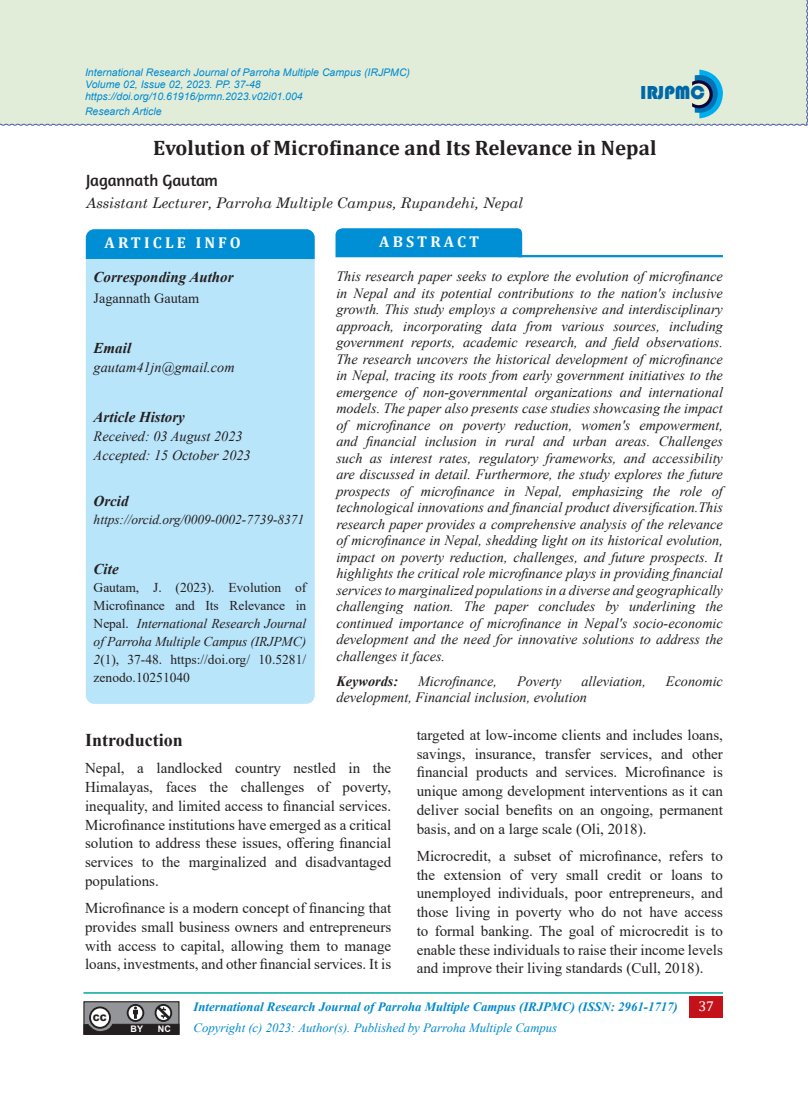
<style>
.page{position:relative;width:808px;height:1106px;background:#fff}
.page>*{position:absolute;margin:0;border:0;box-sizing:border-box;transform-origin:0 0}
.head{font:700 21px "Cambria";color:#231f20}
.t1{font:19.35px "Bauhaus 93";color:#0067a7}
.t2{font:700 18px "Times New Roman";color:#231f20}
.Writer{font:16.5px "Amaranth";color:#231f20}
.info{font:700 15.75px "Cambria";letter-spacing:.2em;color:#fff}
.T{font:15px/18.8px "Times New Roman";color:#231f20;text-align:justify}
.coss2{font:italic 700 15px "Times New Roman";color:#231f20}
.cros{font:italic 700 15px "Times New Roman";color:#231f20}
.degignation{font:italic 14.55px "Century Schoolbook";color:#231f20}
.abstract{font:italic 14.25px/16.5px "Times New Roman";color:#231f20;text-align:justify}
.abstract-2{font:14.25px "Times New Roman";color:#231f20}
.abstract-3{font:italic 700 14.25px "Times New Roman";color:#231f20}
.t3{font:14.25px "Cambria";color:#fff}
.t4{font:13.5px/18px "Times New Roman";color:#231f20;text-align:justify}
.abstract-4{font:italic 13.5px "Times New Roman";letter-spacing:-.005em;color:#231f20}
.t5{font:italic 700 12.75px "Times New Roman";color:#0089cf}
.t6{font:italic 12.75px "Times New Roman";color:#0089cf}
.t7{font:italic 10.5px/12px "Arial";color:#0089cf}
.t8{font:700 9px "Arial";color:#fff}
.t9{font:900 9px "Arial";color:#231f20}
.s1{font-style:italic}
</style>
<div class="page">
<div style="left:0;top:0;width:808px;height:126px;background:#e2edd9"></div>
<div style="left:689px;top:996px;width:34px;height:21px;background:#c4121a"></div>
<hr style="left:83px;top:992px;width:640px;height:1px;background:#00a99d">
<div style="left:83px;top:1001px;width:96px;height:33px;background:#484a49"></div>
<svg style="left:83px;top:1002px;width:97px;height:33px;background:#717071"></svg>
<svg style="left:692px;top:70px;width:31px;height:48px"></svg>
<div style="left:688px;top:83px;width:21px;height:22px;background:#eaefd0;border-radius:50%"></div>
<div style="left:86px;top:229px;width:229px;height:475px;background:#b9e5fa;border-radius:9px"></div>
<div style="left:86px;top:229px;width:229px;height:29px;background:#008fd5"></div>
<hr style="left:518px;top:255px;width:205px;height:2px;background:#008fd5">
<div style="left:335px;top:228px;width:187px;height:29px;background:#008fd5"></div>
<p class="t7" style="left:85px;top:67px;width:327px">International Research Journal of Parroha Multiple Campus (IRJPMC)<br>Volume 02, Issue 02, 2023. PP. 37-48 https://doi.org/10.61916/prmn.2023.v02i01.004</p>
<p class="t7" style="left:85px;top:105px;width:78px">Research Article</p>
<h2 class="t1" style="left:640px;top:82px;width:66px">IRJPMC</h2>
<p class="head" style="left:153px;top:133px;width:505px">Evolution of Microfinance and Its Relevance in Nepal</p>
<p class="Writer" style="left:86px;top:170px;width:133px">Jagannath Gautam</p>
<p class="degignation" style="left:86px;top:192px;width:438px">Assistant Lecturer, Parroha Multiple Campus, Rupandehi, Nepal</p>
<p class="info" style="left:105px;top:232px;width:138px">ARTICLE INFO</p>
<p class="info" style="left:379px;top:231px;width:101px">ABSTRACT</p>
<p class="cros" style="left:94px;top:266px;width:141px">Corresponding Author</p>
<p class="abstract-2" style="left:94px;top:288px;width:107px">Jagannath Gautam</p>
<p class="coss2" style="left:94px;top:338px;width:39px">Email</p>
<p class="abstract" style="left:94px;top:358px;width:142px">gautam41jn@gmail.com</p>
<p class="coss2" style="left:94px;top:407px;width:93px">Article History</p>
<p class="abstract" style="left:94px;top:427px;width:150px">Received: 03 August 2023</p>
<p class="abstract" style="left:94px;top:446px;width:159px">Accepted: 15 October 2023</p>
<p class="coss2" style="left:94px;top:490px;width:36px">Orcid</p>
<p class="abstract-4" style="left:94px;top:510px;width:212px">https://orcid.org/0009-0002-7739-8371</p>
<p class="coss2" style="left:94px;top:559px;width:27px">Cite</p>
<p class="t4" style="left:94px;top:578px;width:214px">Gautam, J. (2023). Evolution of Microfinance and Its Relevance in Nepal. <span class="s1">International Research Journal of Parroha Multiple Campus (IRJPMC)<br>2</span>(1), 37-48. https://doi.org/ 10.5281/ zenodo.10251040</p>
<p class="abstract" style="left:336px;top:268px;width:388px">This research paper seeks to explore the evolution of microfinance in Nepal and its potential contributions to the nation's inclusive growth. This study employs a comprehensive and interdisciplinary approach, incorporating data from various sources, including government reports, academic research, and field observations.<br>The research uncovers the historical development of microfinance in Nepal, tracing its roots from early government initiatives to the emergence of non-governmental organizations and international models. The paper also presents case studies showcasing the impact of microfinance on poverty reduction, women's empowerment, and financial inclusion in rural and urban areas. Challenges such as interest rates, regulatory frameworks, and accessibility are discussed in detail. Furthermore, the study explores the future prospects of microfinance in Nepal, emphasizing the role of technological innovations and financial product diversification.This research paper provides a comprehensive analysis of the relevance of microfinance in Nepal, shedding light on its historical evolution, impact on poverty reduction, challenges, and future prospects. It highlights the critical role microfinance plays in providing financial services to marginalized populations in a diverse and geographically challenging nation. The paper concludes by underlining the continued importance of microfinance in Nepal's socio-economic development and the need for innovative solutions to address the challenges it faces.</p>
<p class="abstract-3" style="left:336px;top:671px;width:63px">Keywords:</p>
<p class="abstract" style="left:418px;top:672px;width:81px">Microfinance,</p>
<p class="abstract" style="left:517px;top:672px;width:46px">Poverty</p>
<p class="abstract" style="left:581px;top:672px;width:66px">alleviation,</p>
<p class="abstract" style="left:666px;top:672px;width:58px">Economic</p>
<p class="abstract" style="left:336px;top:689px;width:252px">development, Financial inclusion, evolution</p>
<p class="t2" style="left:85px;top:727px;width:99px">Introduction</p>
<p class="T" style="left:85px;top:758px;width:308px">Nepal, a landlocked country nestled in the Himalayas, faces the challenges of poverty, inequality, and limited access to financial services.<br>Microfinance institutions have emerged as a critical solution to address these issues, offering financial services to the marginalized and disadvantaged populations.</p>
<p class="T" style="left:85px;top:898px;width:308px">Microfinance is a modern concept of financing that provides small business owners and entrepreneurs with access to capital, allowing them to manage loans, investments, and other financial services. It is</p>
<p class="T" style="left:417px;top:725px;width:308px">targeted at low-income clients and includes loans, savings, insurance, transfer services, and other financial products and services. Microfinance is unique among development interventions as it can deliver social benefits on an ongoing, permanent basis, and on a large scale (Oli, 2018).</p>
<p class="T" style="left:417px;top:846px;width:308px">Microcredit, a subset of microfinance, refers to the extension of very small credit or loans to unemployed individuals, poor entrepreneurs, and those living in poverty who do not have access to formal banking. The goal of microcredit is to enable these individuals to raise their income levels and improve their living standards (Cull, 2018).</p>
<p class="t9" style="left:93px;top:1011px;width:16px">CC</p>
<p class="t8" style="left:131px;top:1022px;width:14px">BY</p>
<p class="t8" style="left:158px;top:1022px;width:14px">NC</p>
<p class="t5" style="left:193px;top:998px;width:486px">International Research Journal of Parroha Multiple Campus (IRJPMC) (ISSN: 2961-1717)</p>
<p class="t6" style="left:193px;top:1018px;width:365px">Copyright (c) 2023: Author(s). Published by Parroha Multiple Campus</p>
<p class="t3" style="left:698px;top:998px;width:17px">37</p>
</div>
